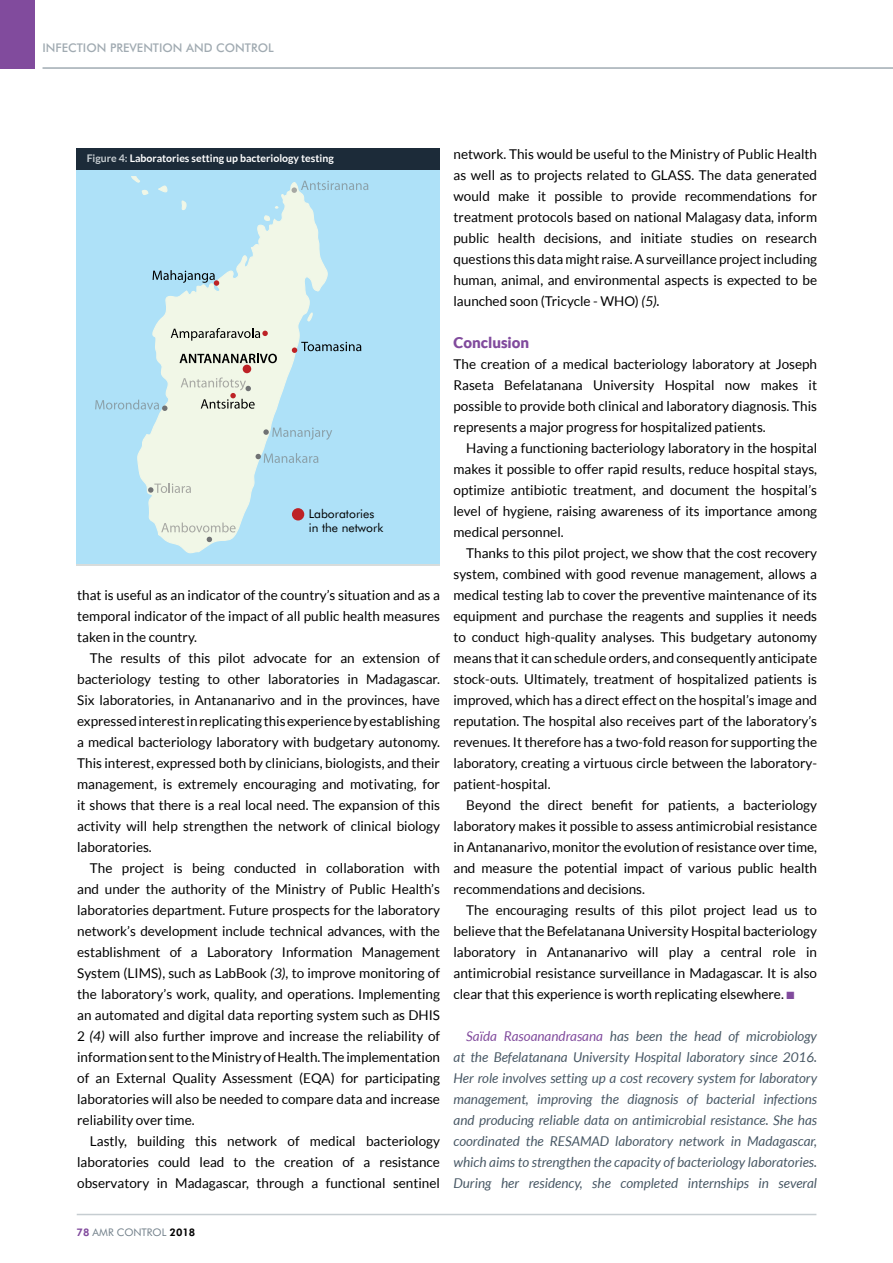
<style>
.page{position:relative;width:893px;height:1263px;background:#fff}
.page>*{position:absolute;margin:0;border:0;box-sizing:border-box;transform-origin:0 0}
.t1{font:900 15px "Lato";color:#814b9d}
.t2{font:13.5px/21px "Lato";color:#000;text-align:justify}
.t3{font:italic 13.5px/21px "Lato";color:#485865;text-align:justify}
.t4{font:12.15px/14.5px "Futura BT";color:#000}
.t5{font:500 12px "Futura BT";color:#a1abb2}
.t6{font:700 10.5px "Lato";color:#fff}
.t7{font:10.5px "Futura BT";color:#72808a}
.s1{color:#c6cdd1}
.s2{font-style:italic}
.s3{color:#814b9d}
.s4{font-weight:800;color:#814b9d}
.s5{font-weight:800;color:#000}
</style>
<div class="page">
<div style="left:0;top:0;width:34px;height:69px;background:#814b9d"></div>
<hr style="left:43px;top:67px;width:850px;height:2px;background:#a1abb2">
<hr style="left:77px;top:1214px;width:739px;height:1px;background:#c6cdd1">
<div style="left:76px;top:165px;width:364px;height:398px;background:#aee1f8"></div>
<svg style="left:137px;top:184px;width:191px;height:369px"></svg>
<svg style="left:263px;top:215px;width:7px;height:6px"></svg>
<svg style="left:275px;top:206px;width:4px;height:3px"></svg>
<svg style="left:181px;top:200px;width:6px;height:10px"></svg>
<svg style="left:158px;top:184px;width:11px;height:11px"></svg>
<svg style="left:142px;top:190px;width:7px;height:5px"></svg>
<svg style="left:131px;top:176px;width:9px;height:7px"></svg>
<div style="left:243px;top:365px;width:8px;height:8px;background:#bd2226;border-radius:50%"></div>
<div style="left:292px;top:508px;width:12px;height:12px;background:#bd2226;border-radius:50%"></div>
<svg style="left:292px;top:181px;width:76px;height:12px"></svg>
<svg style="left:153px;top:270px;width:66px;height:16px"></svg>
<svg style="left:171px;top:328px;width:97px;height:13px"></svg>
<svg style="left:292px;top:342px;width:69px;height:11px"></svg>
<svg style="left:181px;top:377px;width:74px;height:32px;background:#d9ddcf"></svg>
<svg style="left:263px;top:428px;width:69px;height:12px"></svg>
<svg style="left:95px;top:400px;width:72px;height:11px"></svg>
<svg style="left:148px;top:483px;width:43px;height:10px"></svg>
<svg style="left:161px;top:522px;width:75px;height:20px"></svg>
<svg style="left:256px;top:453px;width:62px;height:10px"></svg>
<svg style="left:179px;top:354px;width:98px;height:9px"></svg>
<div style="left:76px;top:148px;width:364px;height:21px;background:#1c2b39"></div>
<p class="t5" style="left:43px;top:40px;width:233px">INFECTION PREVENTION AND CONTROL</p>
<p class="t6" style="left:87px;top:152px;width:249px"><span class="s1">Figure 4:</span> Laboratories setting up bacteriology testing</p>
<p class="t4" style="left:309px;top:506px;width:76px">Laboratories in the network</p>
<p class="t2" style="left:77px;top:585px;width:364px">that is useful as an indicator of the country’s situation and as a temporal indicator of the impact of all public health measures taken in the country.</p>
<p class="t2" style="left:77px;top:648px;width:364px;text-indent:13px">The results of this pilot advocate for an extension of bacteriology testing to other laboratories in Madagascar.<br>Six laboratories, in Antananarivo and in the provinces, have expressed interest in replicating this experience by establishing a medical bacteriology laboratory with budgetary autonomy.<br>This interest, expressed both by clinicians, biologists, and their management, is extremely encouraging and motivating, for it shows that there is a real local need. The expansion of this activity will help strengthen the network of clinical biology laboratories.</p>
<p class="t2" style="left:77px;top:858px;width:364px;text-indent:13px">The project is being conducted in collaboration with and under the authority of the Ministry of Public Health’s laboratories department. Future prospects for the laboratory network’s development include technical advances, with the establishment of a Laboratory Information Management System (LIMS), such as LabBook <span class="s2">(3)</span>, to improve monitoring of the laboratory’s work, quality, and operations. Implementing an automated and digital data reporting system such as DHIS 2 <span class="s2">(4)</span> will also further improve and increase the reliability of information sent to the Ministry of Health. The implementation of an External Quality Assessment (EQA) for participating laboratories will also be needed to compare data and increase reliability over time.</p>
<p class="t2" style="left:77px;top:1131px;width:364px;text-indent:13px">Lastly, building this network of medical bacteriology laboratories could lead to the creation of a resistance observatory in Madagascar, through a functional sentinel</p>
<p class="t2" style="left:453px;top:144px;width:365px">network. This would be useful to the Ministry of Public Health as well as to projects related to GLASS. The data generated would make it possible to provide recommendations for treatment protocols based on national Malagasy data, inform public health decisions, and initiate studies on research questions this data might raise. A surveillance project including human, animal, and environmental aspects is expected to be launched soon (Tricycle - WHO) <span class="s2">(5).</span></p>
<p class="t1" style="left:453px;top:334px;width:77px">Conclusion</p>
<p class="t2" style="left:453px;top:354px;width:365px">The creation of a medical bacteriology laboratory at Joseph Raseta Befelatanana University Hospital now makes it possible to provide both clinical and laboratory diagnosis. This represents a major progress for hospitalized patients.</p>
<p class="t2" style="left:453px;top:438px;width:365px;text-indent:13px">Having a functioning bacteriology laboratory in the hospital makes it possible to offer rapid results, reduce hospital stays, optimize antibiotic treatment, and document the hospital’s level of hygiene, raising awareness of its importance among medical personnel.</p>
<p class="t2" style="left:453px;top:543px;width:365px;text-indent:13px">Thanks to this pilot project, we show that the cost recovery system, combined with good revenue management, allows a medical testing lab to cover the preventive maintenance of its equipment and purchase the reagents and supplies it needs to conduct high-quality analyses. This budgetary autonomy means that it can schedule orders, and consequently anticipate stock-outs. Ultimately, treatment of hospitalized patients is improved, which has a direct effect on the hospital’s image and reputation. The hospital also receives part of the laboratory’s revenues. It therefore has a two-fold reason for supporting the laboratory, creating a virtuous circle between the laboratory&shy;patient-hospital.</p>
<p class="t2" style="left:453px;top:795px;width:365px;text-indent:13px">Beyond the direct benefit for patients, a bacteriology laboratory makes it possible to assess antimicrobial resistance in Antananarivo, monitor the evolution of resistance over time, and measure the potential impact of various public health recommendations and decisions.</p>
<p class="t2" style="left:453px;top:900px;width:365px;text-indent:13px">The encouraging results of this pilot project lead us to believe that the Befelatanana University Hospital bacteriology laboratory in Antananarivo will play a central role in antimicrobial resistance surveillance in Madagascar. It is also clear that this experience is worth replicating elsewhere. <span class="s3">■</span></p>
<p class="t3" style="left:453px;top:1026px;width:365px;text-indent:13px"><span class="s3">Saïda Rasoanandrasana</span> has been the head of microbiology at the Befelatanana University Hospital laboratory since 2016.<br>Her role involves setting up a cost recovery system for laboratory management, improving the diagnosis of bacterial infections and producing reliable data on antimicrobial resistance. She has coordinated the RESAMAD laboratory network in Madagascar, which aims to strengthen the capacity of bacteriology laboratories.<br>During her residency, she completed internships in several</p>
<p class="t7" style="left:77px;top:1226px;width:120px"><span class="s4">78</span> AMR CONTROL <span class="s5">2018</span></p>
</div>
